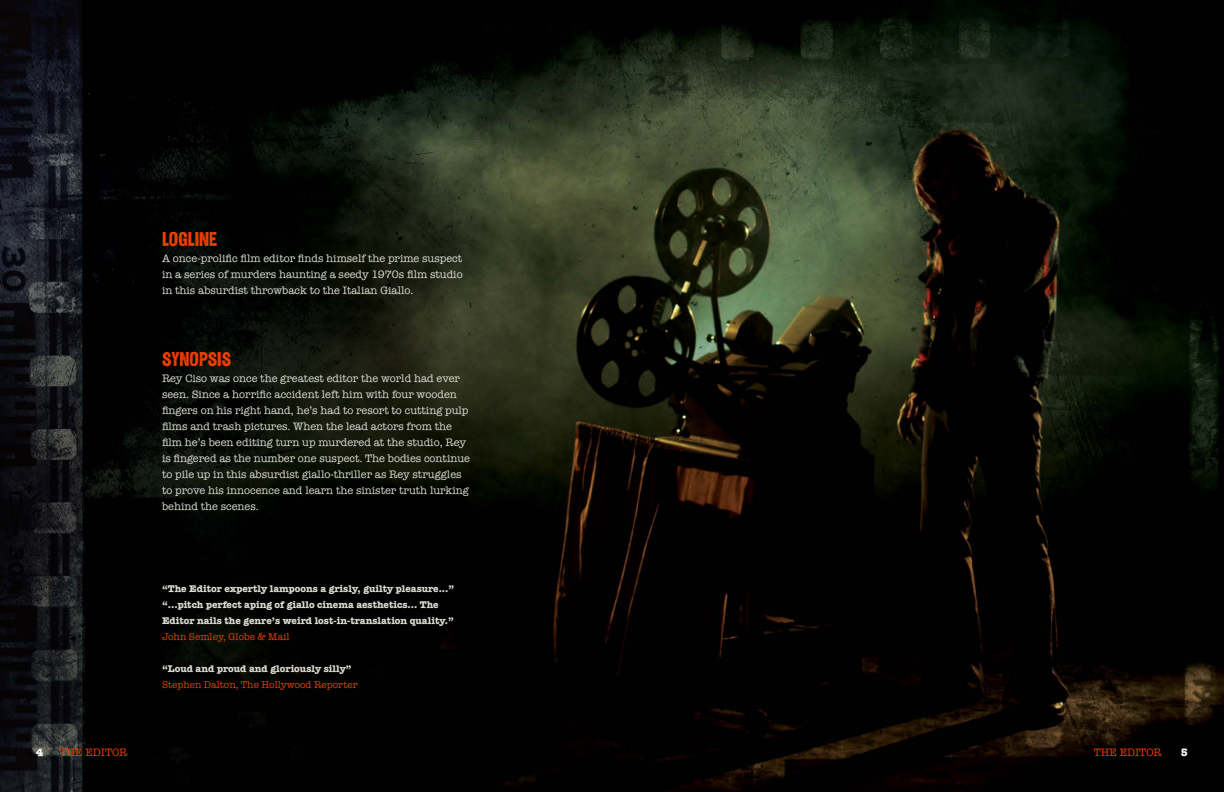
<style>
.page{position:relative;width:1224px;height:792px;background:#fff}
.page>*{position:absolute;margin:0;border:0;box-sizing:border-box;transform-origin:0 0}
.t1{font:20px "Asphaltum WF";color:#eb3f00}
.t2{font:11px/16px "American Typewriter";color:#dddcd4;text-align:justify}
.t3{font:11px "American Typewriter";color:#eb3f00}
.t4{font:700 11px "American Typewriter";color:#fff}
.t5{font:700 10px/16px "American Typewriter";color:#dddcd4}
.t6{font:10px "American Typewriter";color:#eb3f00}
</style>
<div class="page">
<img style="left:0;top:0;width:1224px;height:792px">
<h1 class="t1" style="left:162px;top:232px;width:57px">LOGLINE</h1>
<p class="t2" style="left:162px;top:250px;width:302px">A once-prolific film editor finds himself the prime suspect in a series of murders haunting a seedy 1970s film studio in this absurdist throwback to the Italian Giallo.</p>
<h1 class="t1" style="left:162px;top:352px;width:71px">SYNOPSIS</h1>
<p class="t2" style="left:162px;top:370px;width:310px;text-align:left">Rey Ciso was once the greatest editor the world had ever seen. Since a horrific accident left him with four wooden fingers on his right hand, he’s had to resort to cutting pulp films and trash pictures. When the lead actors from the film he’s been editing turn up murdered at the studio, Rey is fingered as the number one suspect. The bodies continue to pile up in this absurdist giallo-thriller as Rey struggles to prove his innocence and learn the sinister truth lurking behind the scenes.</p>
<p class="t5" style="left:162px;top:580px;width:294px">“The Editor expertly lampoons a grisly, guilty pleasure...” “...pitch perfect aping of giallo cinema aesthetics... The<br>Editor nails the genre’s weird lost-in-translation quality.”</p>
<p class="t6" style="left:162px;top:629px;width:129px">John Semley, Globe &amp; Mail</p>
<p class="t5" style="left:162px;top:660px;width:191px">“Loud and proud and gloriously silly”</p>
<p class="t6" style="left:162px;top:677px;width:197px">Stephen Dalton, The Hollywood Reporter</p>
<p class="t4" style="left:36px;top:743px;width:9px">4</p>
<p class="t3" style="left:60px;top:744px;width:69px">THE EDITOR</p>
<p class="t3" style="left:1094px;top:744px;width:69px">THE EDITOR</p>
<p class="t4" style="left:1181px;top:743px;width:9px">5</p>
</div>
